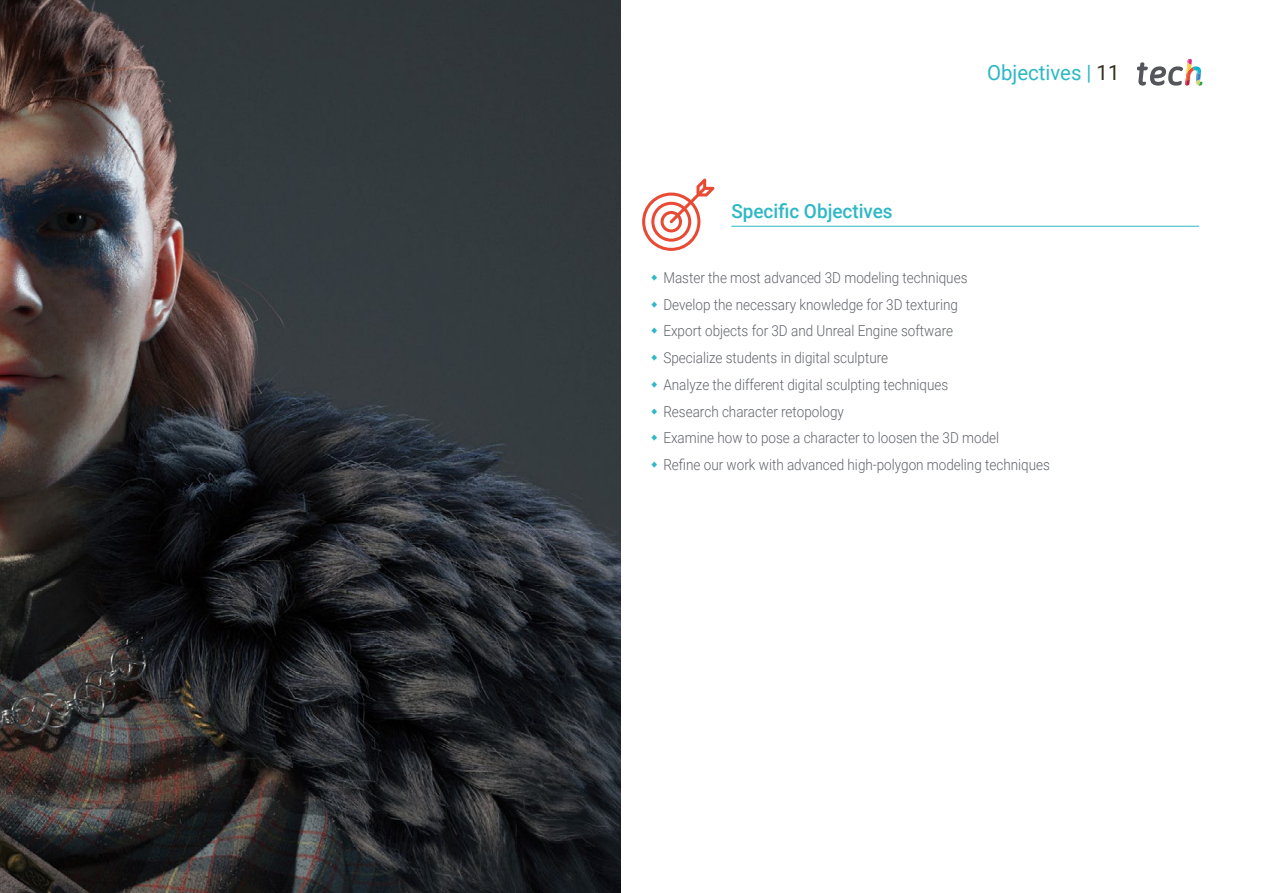
<style>
.page{position:relative;width:1263px;height:893px;background:#fff}
.page>*{position:absolute;margin:0;border:0;box-sizing:border-box;transform-origin:0 0}
.t1{font:21px "Roboto";color:#2db8c5}
.t2{font:500 19.5px "Roboto";color:#2db8c5}
.t3{font:300 15px/26.7px "Roboto";color:#61646a;scale:.9 1}
.s1{color:#312e20}
</style>
<div class="page">
<svg style="left:1137px;top:59px;width:65px;height:27px"></svg>
<hr style="left:731px;top:226px;width:468px;height:1px;background:#2db8c5">
<svg style="left:642px;top:178px;width:72px;height:73px"></svg>
<img style="left:0;top:0;width:621px;height:893px">
<h2 class="t2" style="left:731px;top:197px;width:163px">Specific Objectives</h2>
<h1 class="t1" style="left:987px;top:57px;width:134px">Objectives | <span class="s1">11</span></h1>
<p class="t3" style="left:663px;top:264px;width:431px">Master the most advanced 3D modeling techniques<br>Develop the necessary knowledge for 3D texturing<br>Export objects for 3D and Unreal Engine software<br>Specialize students in digital sculpture<br>Analyze the different digital sculpting techniques<br>Research character retopology<br>Examine how to pose a character to loosen the 3D model<br>Refine our work with advanced high-polygon modeling techniques</p>
</div>
